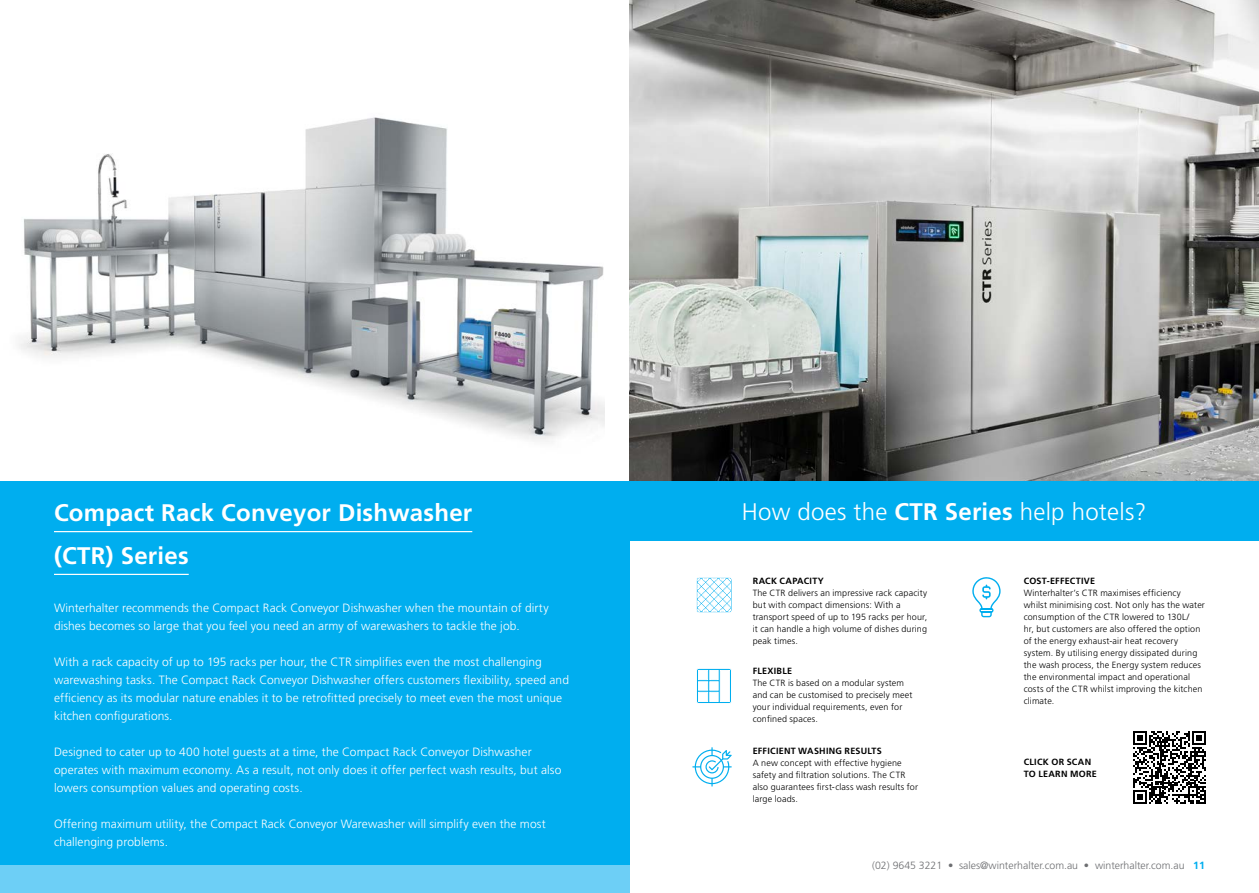
<style>
.page{position:relative;width:1259px;height:893px;background:#fff}
.page>*{position:absolute;margin:0;border:0;box-sizing:border-box;transform-origin:0 0}
.t1{font:700 24px/42.8px "Frutiger LT Pro";letter-spacing:.01em;color:#fff}
.t2{font:300 24px "Frutiger LT Pro";letter-spacing:.01em;color:#fff}
.t3{font:300 12px/18px "Frutiger LT Pro";letter-spacing:.005em;color:#fff}
.t4{font:300 10.5px "Frutiger LT Pro";color:#6d6e71}
.t5{font:300 9px/12px "Frutiger LT Pro";letter-spacing:.015em;color:#000}
.t6{font:700 9px/12px "Frutiger LT Pro";letter-spacing:.03em;color:#000}
.s1{font-weight:700}
.s2{font-weight:700;color:#00aeef}
</style>
<div class="page">
<div style="left:0;top:482px;width:629px;height:383px;background:#00aeef"></div>
<div style="left:0;top:865px;width:630px;height:28px;background:#6dcff6"></div>
<svg style="left:696px;top:577px;width:36px;height:36px"></svg>
<hr style="left:54px;top:531px;width:418px;height:1px;background:#fff">
<hr style="left:54px;top:574px;width:135px;height:1px;background:#fff">
<svg style="left:629px;top:0;width:630px;height:482px"></svg>
<div style="left:629px;top:482px;width:630px;height:59px;background:#00aeef"></div>
<svg style="left:1133px;top:731px;width:72px;height:73px"></svg>
<svg style="left:696px;top:668px;width:36px;height:36px"></svg>
<svg style="left:692px;top:747px;width:39px;height:40px"></svg>
<img style="left:19px;top:117px;width:586px;height:325px">
<svg style="left:972px;top:577px;width:28px;height:40px"></svg>
<h1 class="t1" style="left:54px;top:491px;width:420px">Compact Rack Conveyor Dishwasher (CTR) Series</h1>
<h2 class="t3" style="left:54px;top:599px;width:496px">Winterhalter recommends the Compact Rack Conveyor Dishwasher when the mountain of dirty dishes becomes so large that you feel you need an army of warewashers to tackle the job.</h2>
<p class="t3" style="left:54px;top:653px;width:516px">With a rack capacity of up to 195 racks per hour, the CTR simplifies even the most challenging warewashing tasks. The Compact Rack Conveyor Dishwasher offers customers flexibility, speed and efficiency as its modular nature enables it to be retrofitted precisely to meet even the most unique kitchen configurations.</p>
<h2 class="t3" style="left:54px;top:743px;width:509px">Designed to cater up to 400 hotel guests at a time, the Compact Rack Conveyor Dishwasher operates with maximum economy. As a result, not only does it offer perfect wash results, but also lowers consumption values and operating costs.</h2>
<h2 class="t3" style="left:54px;top:815px;width:493px">Offering maximum utility, the Compact Rack Conveyor Warewasher will simplify even the most challenging problems.</h2>
<h1 class="t2" style="left:742px;top:498px;width:406px">How does the <span class="s1">CTR Series</span> help hotels?</h1>
<p class="t6" style="left:752px;top:575px;width:73px">RACK CAPACITY</p>
<p class="t5" style="left:752px;top:587px;width:176px">The CTR delivers an impressive rack capacity but with compact dimensions: With a transport speed of up to 195 racks per hour, it can handle a high volume of dishes during peak times.</p>
<p class="t6" style="left:752px;top:665px;width:41px">FLEXIBLE</p>
<p class="t5" style="left:752px;top:677px;width:161px">The CTR is based on a modular system and can be customised to precisely meet your individual requirements, even for confined spaces.</p>
<p class="t6" style="left:1023px;top:575px;width:73px">COST-EFFECTIVE</p>
<p class="t5" style="left:1023px;top:587px;width:183px">Winterhalter’s CTR maximises efficiency whilst minimising cost. Not only has the water consumption of the CTR lowered to 130L/<br>hr, but customers are also offered the option of the energy exhaust-air heat recovery system. By utilising energy dissipated during the wash process, the Energy system reduces the environmental impact and operational costs of the CTR whilst improving the kitchen climate.</p>
<p class="t6" style="left:752px;top:745px;width:131px">EFFICIENT WASHING RESULTS</p>
<p class="t5" style="left:752px;top:757px;width:167px">A new concept with effective hygiene safety and filtration solutions. The CTR also guarantees first-class wash results for large loads.</p>
<p class="t6" style="left:1023px;top:756px;width:75px">CLICK OR SCAN<br>TO LEARN MORE</p>
<p class="t4" style="left:872px;top:859px;width:334px">(02) 9645 3221 • sales@winterhalter.com.au • winterhalter.com.au <span class="s2">11</span></p>
</div>
